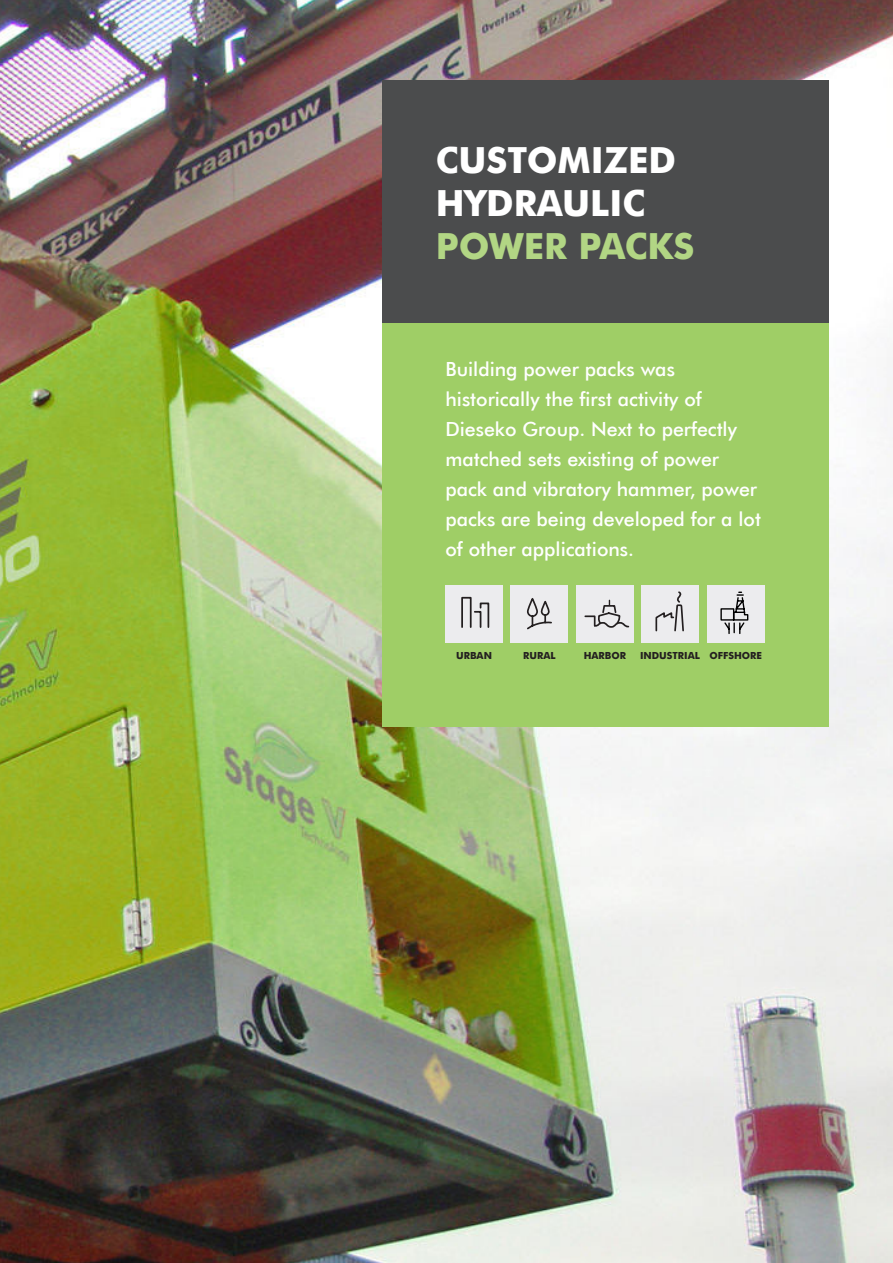
<style>
.page{position:relative;width:893px;height:1263px;background:#fff}
.page>*{position:absolute;margin:0;border:0;box-sizing:border-box;transform-origin:0 0}
.t1{font:800 36px/43.2px "Futura BT";color:#fff}
.t2{font:800 36px "Futura BT";color:#b2d684}
.t3{font:500 19.5px/30px "Futura BT";color:#fff}
.t4{font:800 9.75px "Futura BT";color:#231f20}
</style>
<div class="page">
<img style="left:0;top:0;width:893px;height:1263px">
<div style="left:383px;top:323px;width:446px;height:404px;background:#9fce66"></div>
<div style="left:445px;top:585px;width:58px;height:57px;background:#ececee"></div>
<svg style="left:461px;top:596px;width:29px;height:32px"></svg>
<div style="left:511px;top:585px;width:57px;height:57px;background:#ececee"></div>
<svg style="left:527px;top:599px;width:25px;height:31px"></svg>
<div style="left:707px;top:585px;width:57px;height:57px;background:#ececee"></div>
<svg style="left:720px;top:591px;width:29px;height:43px"></svg>
<div style="left:576px;top:585px;width:57px;height:57px;background:#ececee"></div>
<svg style="left:584px;top:600px;width:46px;height:28px"></svg>
<div style="left:642px;top:585px;width:57px;height:57px;background:#ececee"></div>
<svg style="left:655px;top:591px;width:29px;height:41px"></svg>
<div style="left:383px;top:81px;width:446px;height:242px;background:#4b4c4d"></div>
<h1 class="t1" style="left:436px;top:140px;width:242px">CUSTOMIZED<br>HYDRAULIC</h1>
<h1 class="t2" style="left:436px;top:232px;width:260px">POWER PACKS</h1>
<p class="t3" style="left:445px;top:356px;width:317px">Building power packs was historically the first activity of<br>Dieseko Group. Next to perfectly matched sets existing of power pack and vibratory hammer, power packs are being developed for a lot of other applications.</p>
<p class="t4" style="left:456px;top:652px;width:37px">URBAN</p>
<p class="t4" style="left:523px;top:652px;width:34px">RURAL</p>
<p class="t4" style="left:640px;top:652px;width:123px">INDUSTRIAL OFFSHORE</p>
<p class="t4" style="left:584px;top:652px;width:44px">HARBOR</p>
</div>
